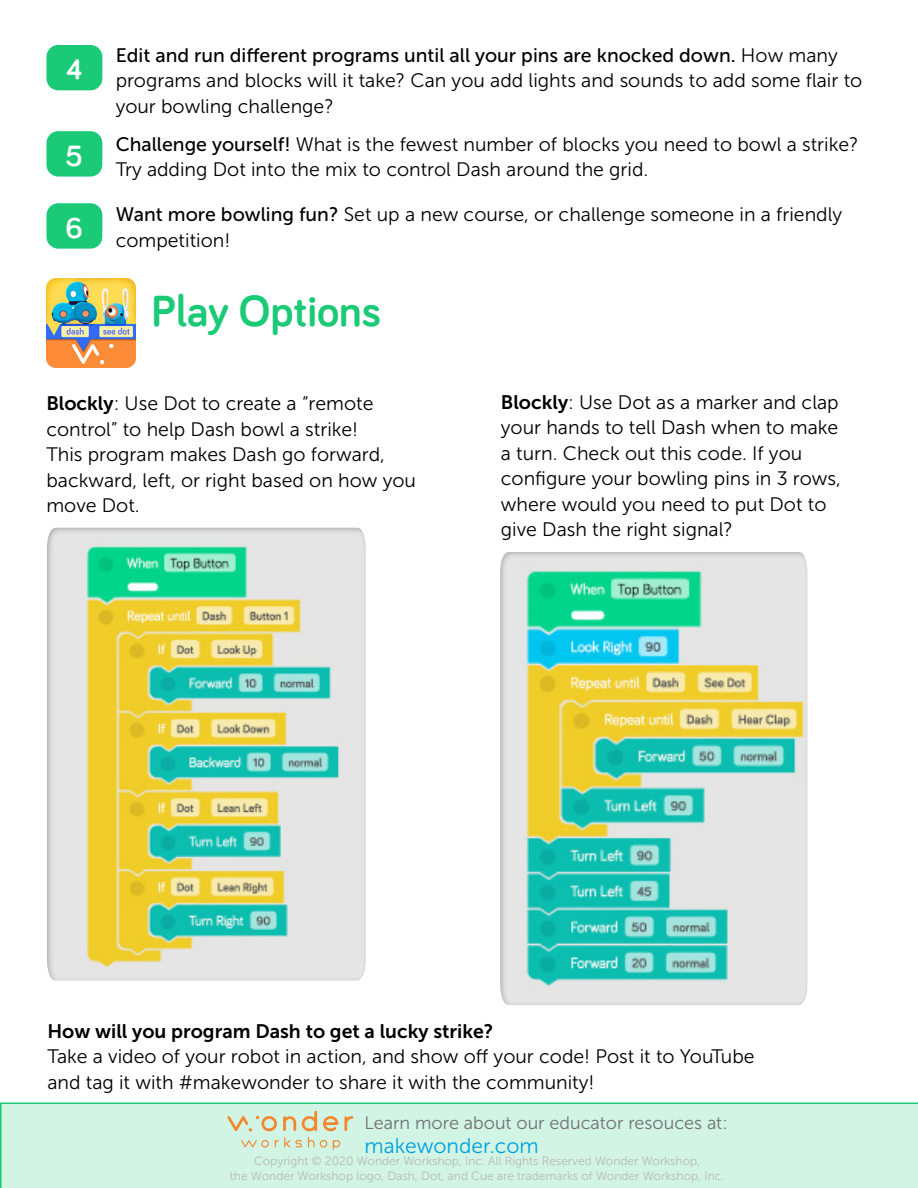
<style>
.page{position:relative;width:918px;height:1188px;background:#fff}
.page>*{position:absolute;margin:0;border:0;box-sizing:border-box;transform-origin:0 0}
.Header_-_Dark{font:700 45px "Bariol";color:#1aca76}
.Step_Number{font:700 29.55px "Bariol";color:#fff}
.t1{font:21px "Museo Sans 300";color:#00a0dd}
.Body_Copy_-_Dark{font:19.5px/25.5px "Museo Sans 300";color:#000}
.Body_Copy_-_Dark-2{font:19.5px "Museo Sans 700";color:#000}
.t2{font:18px "Museo Sans 300";color:#707274}
.t3{font:12px/14.4px "Museo Sans 300";color:#b8b9b9;text-align:center}
.s1{font-family:"Museo Sans 500"}
.s2{font-family:"Museo Sans 700"}
</style>
<div class="page">
<div style="left:0;top:1102px;width:918px;height:86px;background:#d1f4e4"></div>
<div style="left:46px;top:45px;width:56px;height:45px;background:#1aca76;border-radius:12px"></div>
<div style="left:46px;top:131px;width:56px;height:46px;background:#1aca76;border-radius:12px"></div>
<div style="left:46px;top:203px;width:56px;height:46px;background:#1aca76;border-radius:12px"></div>
<svg style="left:227px;top:1116px;width:50px;height:15px"></svg>
<svg style="left:323px;top:1116px;width:15px;height:15px"></svg>
<svg style="left:283px;top:1116px;width:13px;height:15px"></svg>
<svg style="left:344px;top:1116px;width:9px;height:15px"></svg>
<svg style="left:302px;top:1111px;width:15px;height:20px"></svg>
<svg style="left:241px;top:1140px;width:28px;height:8px"></svg>
<svg style="left:308px;top:1137px;width:19px;height:11px"></svg>
<svg style="left:333px;top:1140px;width:7px;height:10px"></svg>
<svg style="left:275px;top:1137px;width:27px;height:10px"></svg>
<div style="left:45px;top:525px;width:323px;height:456px;background:#000;opacity:.3"></div>
<img style="left:46px;top:279px;width:89px;height:88px">
<div style="left:499px;top:550px;width:310px;height:456px;background:#000;opacity:.3"></div>
<p class="Step_Number" style="left:66px;top:49px;width:18px">4</p>
<p class="Step_Number" style="left:66px;top:135px;width:19px">5</p>
<p class="Step_Number" style="left:66px;top:207px;width:19px">6</p>
<p class="Body_Copy_-_Dark" style="left:116px;top:42px;width:748px"><span class="s1">Edit and run different programs until all your pins are knocked down.</span> How many programs and blocks will it take? Can you add lights and sounds to add some flair to your bowling challenge?</p>
<p class="Body_Copy_-_Dark" style="left:116px;top:132px;width:744px"><span class="s1">Challenge yourself!</span> What is the fewest number of blocks you need to bowl a strike?<br>Try adding Dot into the mix to control Dash around the grid.</p>
<p class="Body_Copy_-_Dark" style="left:116px;top:202px;width:728px"><span class="s1">Want more bowling fun?</span> Set up a new course, or challenge someone in a friendly competition!</p>
<p class="Header_-_Dark" style="left:151px;top:280px;width:231px">Play Options</p>
<p class="Body_Copy_-_Dark" style="left:46px;top:391px;width:371px"><span class="s2">Blockly</span>: Use Dot to create a “remote control” to help Dash bowl a strike!<br>This program makes Dash go forward, backward, left, or right based on how you move Dot.</p>
<p class="Body_Copy_-_Dark" style="left:501px;top:389px;width:341px"><span class="s2">Blockly</span>: Use Dot as a marker and clap your hands to tell Dash when to make a turn. Check out this code. If you configure your bowling pins in 3 rows, where would you need to put Dot to give Dash the right signal?</p>
<p class="Body_Copy_-_Dark-2" style="left:47px;top:1020px;width:448px">How will you program Dash to get a lucky strike?</p>
<p class="Body_Copy_-_Dark" style="left:47px;top:1044px;width:709px">Take a video of your robot in action, and show off your code! Post it to YouTube and tag it with #makewonder to share it with the community!</p>
<p class="t2" style="left:365px;top:1113px;width:365px">Learn more about our educator resouces at:</p>
<p class="t1" style="left:365px;top:1134px;width:176px">makewonder.com</p>
<p class="t3" style="left:230px;top:1154px;width:496px">Copyright © 2020 Wonder Workshop, Inc. All Rights Reserved Wonder Workshop,<br>the Wonder Workshop logo, Dash, Dot, and Cue are trademarks of Wonder Workshop, Inc.</p>
</div>
